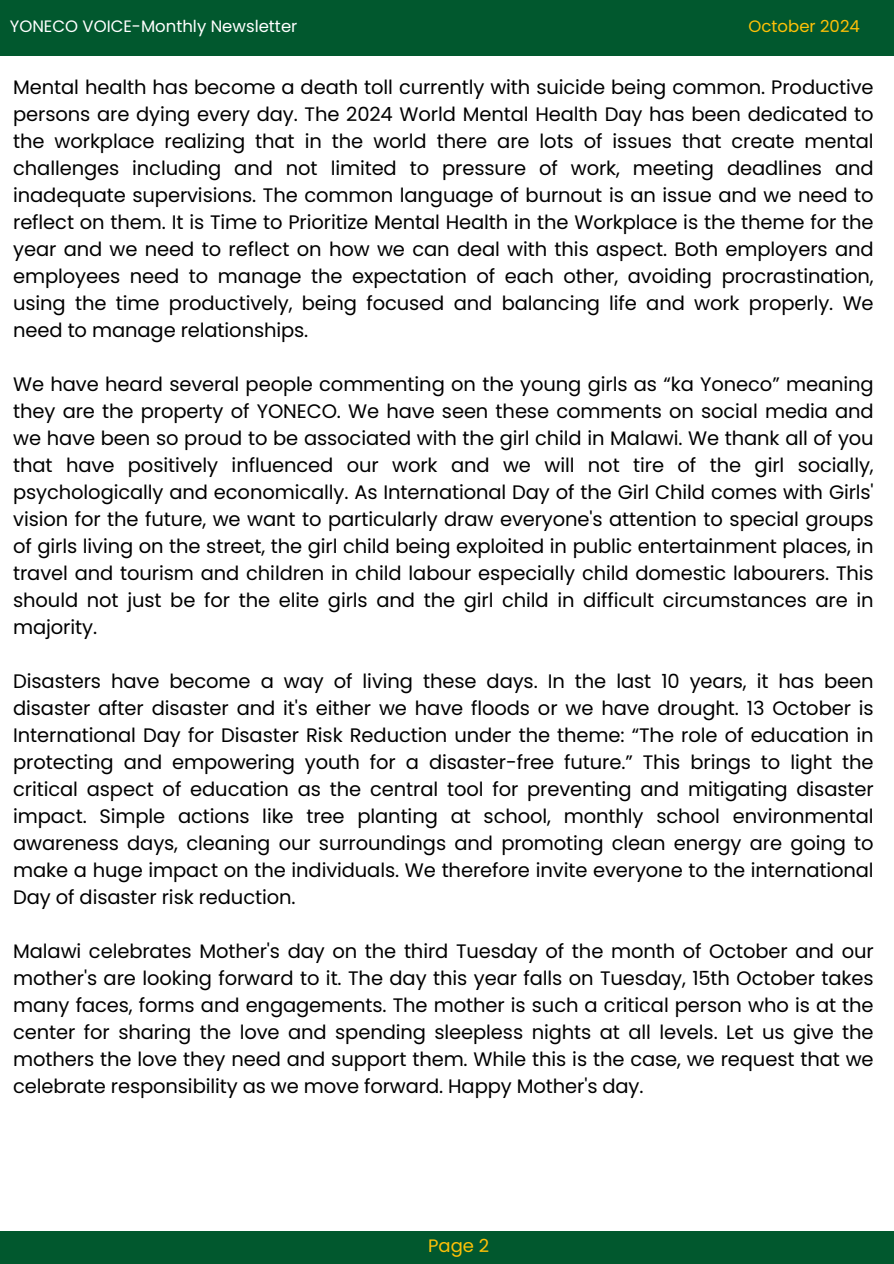
<style>
.page{position:relative;width:894px;height:1264px;background:#fff}
.page>*{position:absolute;margin:0;border:0;box-sizing:border-box;transform-origin:0 0}
.t1{font:19.5px/27px "Poppins";letter-spacing:-.005em;color:#000;text-align:justify}
.t2{font:18px "Poppins";color:#ffc107}
.t3{font:16.5px "Poppins";color:#fff}
.t4{font:16.5px "Poppins";color:#ffc107}
</style>
<div class="page">
<div style="left:0;top:0;width:893px;height:56px;background:#01582e"></div>
<div style="left:0;top:1231px;width:893px;height:32px;background:#01582e"></div>
<p class="t3" style="left:10px;top:15px;width:289px">YONECO VOICE-Monthly Newsletter</p>
<p class="t4" style="left:748px;top:15px;width:113px">October 2024</p>
<p class="t1" style="left:13px;top:73px;width:861px">Mental health has become a death toll currently with suicide being common. Productive persons are dying every day. The 2024 World Mental Health Day has been dedicated to the workplace realizing that in the world there are lots of issues that create mental challenges including and not limited to pressure of work, meeting deadlines and inadequate supervisions. The common language of burnout is an issue and we need to reflect on them. It is Time to Prioritize Mental Health in the Workplace is the theme for the year and we need to reflect on how we can deal with this aspect. Both employers and employees need to manage the expectation of each other, avoiding procrastination, using the time productively, being focused and balancing life and work properly. We need to manage relationships.</p>
<p class="t1" style="left:13px;top:370px;width:861px">We have heard several people commenting on the young girls as “ka Yoneco” meaning they are the property of YONECO. We have seen these comments on social media and we have been so proud to be associated with the girl child in Malawi. We thank all of you that have positively influenced our work and we will not tire of the girl socially, psychologically and economically. As International Day of the Girl Child comes with Girls' vision for the future, we want to particularly draw everyone's attention to special groups of girls living on the street, the girl child being exploited in public entertainment places, in travel and tourism and children in child labour especially child domestic labourers. This should not just be for the elite girls and the girl child in difficult circumstances are in majority.</p>
<p class="t1" style="left:13px;top:667px;width:861px">Disasters have become a way of living these days. In the last 10 years, it has been disaster after disaster and it's either we have floods or we have drought. 13 October is International Day for Disaster Risk Reduction under the theme: “The role of education in protecting and empowering youth for a disaster-free future.” This brings to light the critical aspect of education as the central tool for preventing and mitigating disaster impact. Simple actions like tree planting at school, monthly school environmental awareness days, cleaning our surroundings and promoting clean energy are going to make a huge impact on the individuals. We therefore invite everyone to the international Day of disaster risk reduction.</p>
<p class="t1" style="left:13px;top:937px;width:861px">Malawi celebrates Mother's day on the third Tuesday of the month of October and our mother's are looking forward to it. The day this year falls on Tuesday, 15th October takes many faces, forms and engagements. The mother is such a critical person who is at the center for sharing the love and spending sleepless nights at all levels. Let us give the mothers the love they need and support them. While this is the case, we request that we celebrate responsibility as we move forward. Happy Mother's day.</p>
<p class="t2" style="left:428px;top:1232px;width:63px">Page 2</p>
</div>
